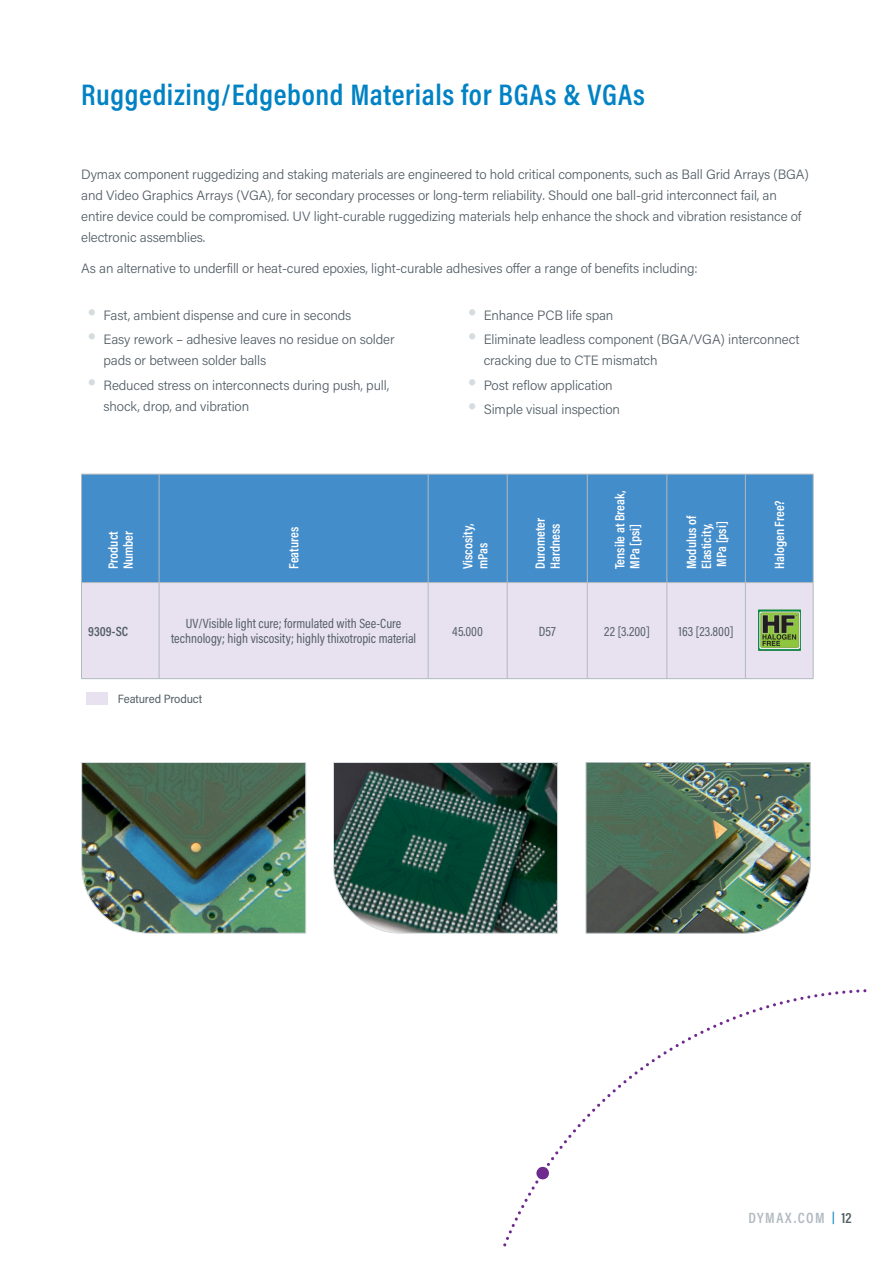
<style>
.page{position:relative;width:893px;height:1263px;background:#fff}
.page>*{position:absolute;margin:0;border:0;box-sizing:border-box;transform-origin:0 0}
.t1{font:600 30px "Acumin Pro Cond";letter-spacing:.02em;color:#0082c4}
.t2{font:600 15px "Acumin Pro Cond";letter-spacing:.1em;color:#b1bac0}
.t3{font:300 13.5px/24.5px "Acumin Pro";letter-spacing:-.01em;color:#525e65}
.t4{font:13.5px/15.8px "Acumin Pro Cond";color:#525e65;text-align:center}
.t5{font:600 13.5px/15px "Acumin Pro Cond";color:#fff}
.t6{font:600 13.5px "Acumin Pro Cond";color:#525e65}
.t7{font:12px "Acumin Pro Semi Cond";letter-spacing:-.01em;color:#525e65}
.s1{font-size:12px;color:#0082c4}
.s2{color:#525e65}
</style>
<div class="page">
<img style="left:585px;top:762px;width:226px;height:172px">
<svg style="left:333px;top:762px;width:225px;height:172px;background:#365950"></svg>
<img style="left:81px;top:762px;width:226px;height:172px">
<div style="left:82px;top:475px;width:731px;height:107px;background:#448dcb"></div>
<div style="left:82px;top:583px;width:731px;height:95px;background:#e8e1ef"></div>
<hr style="left:81px;top:583px;width:1px;height:95px;background:#b1babe">
<hr style="left:81px;top:678px;width:78px;height:1px;background:#b1babe">
<hr style="left:159px;top:583px;width:1px;height:95px;background:#b1babe">
<hr style="left:159px;top:678px;width:269px;height:1px;background:#b1babe">
<hr style="left:428px;top:583px;width:1px;height:95px;background:#b1babe">
<hr style="left:507px;top:583px;width:1px;height:95px;background:#b1babe">
<hr style="left:587px;top:583px;width:1px;height:95px;background:#b1babe">
<hr style="left:667px;top:583px;width:1px;height:95px;background:#b1babe">
<hr style="left:428px;top:678px;width:79px;height:1px;background:#b1babe">
<hr style="left:507px;top:678px;width:80px;height:1px;background:#b1babe">
<hr style="left:587px;top:678px;width:80px;height:1px;background:#b1babe">
<hr style="left:667px;top:678px;width:78px;height:1px;background:#b1babe">
<hr style="left:745px;top:583px;width:1px;height:95px;background:#b1babe">
<hr style="left:813px;top:583px;width:1px;height:95px;background:#b1babe">
<hr style="left:745px;top:678px;width:68px;height:1px;background:#b1babe">
<hr style="left:81px;top:474px;width:78px;height:1px;background:#b1babe">
<hr style="left:81px;top:474px;width:1px;height:108px;background:#b1babe">
<hr style="left:159px;top:474px;width:269px;height:1px;background:#b1babe">
<hr style="left:159px;top:474px;width:1px;height:108px;background:#b1babe">
<hr style="left:428px;top:474px;width:79px;height:1px;background:#b1babe">
<hr style="left:428px;top:474px;width:1px;height:108px;background:#b1babe">
<hr style="left:507px;top:474px;width:80px;height:1px;background:#b1babe">
<hr style="left:507px;top:474px;width:1px;height:108px;background:#b1babe">
<hr style="left:587px;top:474px;width:80px;height:1px;background:#b1babe">
<hr style="left:587px;top:474px;width:1px;height:108px;background:#b1babe">
<hr style="left:667px;top:474px;width:78px;height:1px;background:#b1babe">
<hr style="left:667px;top:474px;width:1px;height:108px;background:#b1babe">
<hr style="left:745px;top:474px;width:68px;height:1px;background:#b1babe">
<hr style="left:745px;top:474px;width:1px;height:108px;background:#b1babe">
<hr style="left:813px;top:474px;width:1px;height:108px;background:#b1babe">
<hr style="left:81px;top:582px;width:78px;height:1px;background:#b1babe">
<hr style="left:159px;top:582px;width:269px;height:1px;background:#b1babe">
<hr style="left:428px;top:582px;width:79px;height:1px;background:#b1babe">
<hr style="left:507px;top:582px;width:80px;height:1px;background:#b1babe">
<hr style="left:587px;top:582px;width:80px;height:1px;background:#b1babe">
<hr style="left:667px;top:582px;width:78px;height:1px;background:#b1babe">
<hr style="left:745px;top:582px;width:68px;height:1px;background:#b1babe">
<img style="left:758px;top:610px;width:42px;height:40px">
<div style="left:87px;top:693px;width:21px;height:12px;background:#e8e1ef"></div>
<svg style="left:503px;top:989px;width:363px;height:257px"></svg>
<h1 class="t1" style="left:81px;top:74px;width:565px">Ruggedizing/Edgebond Materials for BGAs &amp; VGAs</h1>
<p class="t3" style="left:81px;top:163px;width:729px;line-height:21px">Dymax component ruggedizing and staking materials are engineered to hold critical components, such as Ball Grid Arrays (BGA) and Video Graphics Arrays (VGA), for secondary processes or long-term reliability. Should one ball-grid interconnect fail, an entire device could be compromised. UV light-curable ruggedizing materials help enhance the shock and vibration resistance of electronic assemblies.</p>
<p class="t3" style="left:81px;top:256px;width:618px">As an alternative to underfill or heat-cured epoxies, light-curable adhesives offer a range of benefits including:</p>
<p class="t3" style="left:104px;top:302px;width:293px">Fast, ambient dispense and cure in seconds<br>Easy rework – adhesive leaves no residue on solder</p>
<p class="t3" style="left:104px;top:348px;width:287px">pads or between solder balls<br>Reduced stress on interconnects during push, pull,</p>
<p class="t3" style="left:104px;top:393px;width:147px">shock, drop, and vibration</p>
<p class="t3" style="left:484px;top:302px;width:317px">Enhance PCB life span<br>Eliminate leadless component (BGA/VGA) interconnect</p>
<p class="t3" style="left:484px;top:348px;width:175px">cracking due to CTE mismatch<br>Post reflow application<br>Simple visual inspection</p>
<p class="t5" style="left:105px;top:569px;width:40px;rotate:-90deg">Product<br>Number</p>
<p class="t5" style="left:286px;top:569px;width:43px;rotate:-90deg">Features</p>
<p class="t5" style="left:460px;top:569px;width:47px;rotate:-90deg">Viscosity, mPas</p>
<p class="t5" style="left:532px;top:569px;width:53px;rotate:-90deg">Durometer<br>Hardness</p>
<p class="t5" style="left:612px;top:569px;width:80px;rotate:-90deg">Tensile at Break,<br>MPa [psi]</p>
<p class="t5" style="left:684px;top:569px;width:54px;rotate:-90deg">Modulus of<br>Elasticity,<br>MPa [psi]</p>
<p class="t6" style="left:88px;top:622px;width:41px">9309-SC</p>
<p class="t4" style="left:171px;top:615px;width:247px">UV/Visible light cure; formulated with See-Cure technology; high viscosity; highly thixotropic material</p>
<p class="t4" style="left:452px;top:623px;width:32px">45.000</p>
<p class="t4" style="left:539px;top:623px;width:18px">D57</p>
<p class="t4" style="left:604px;top:623px;width:47px">22 [3.200]</p>
<p class="t4" style="left:679px;top:623px;width:57px">163 [23.800]</p>
<p class="t7" style="left:118px;top:691px;width:86px">Featured Product</p>
<p class="t5" style="left:772px;top:569px;width:70px;rotate:-90deg">Halogen Free?</p>
<p class="t2" style="left:748px;top:1208px;width:105px">DYMAX.COM <span class="s1">|</span> <span class="s2">12</span></p>
</div>
